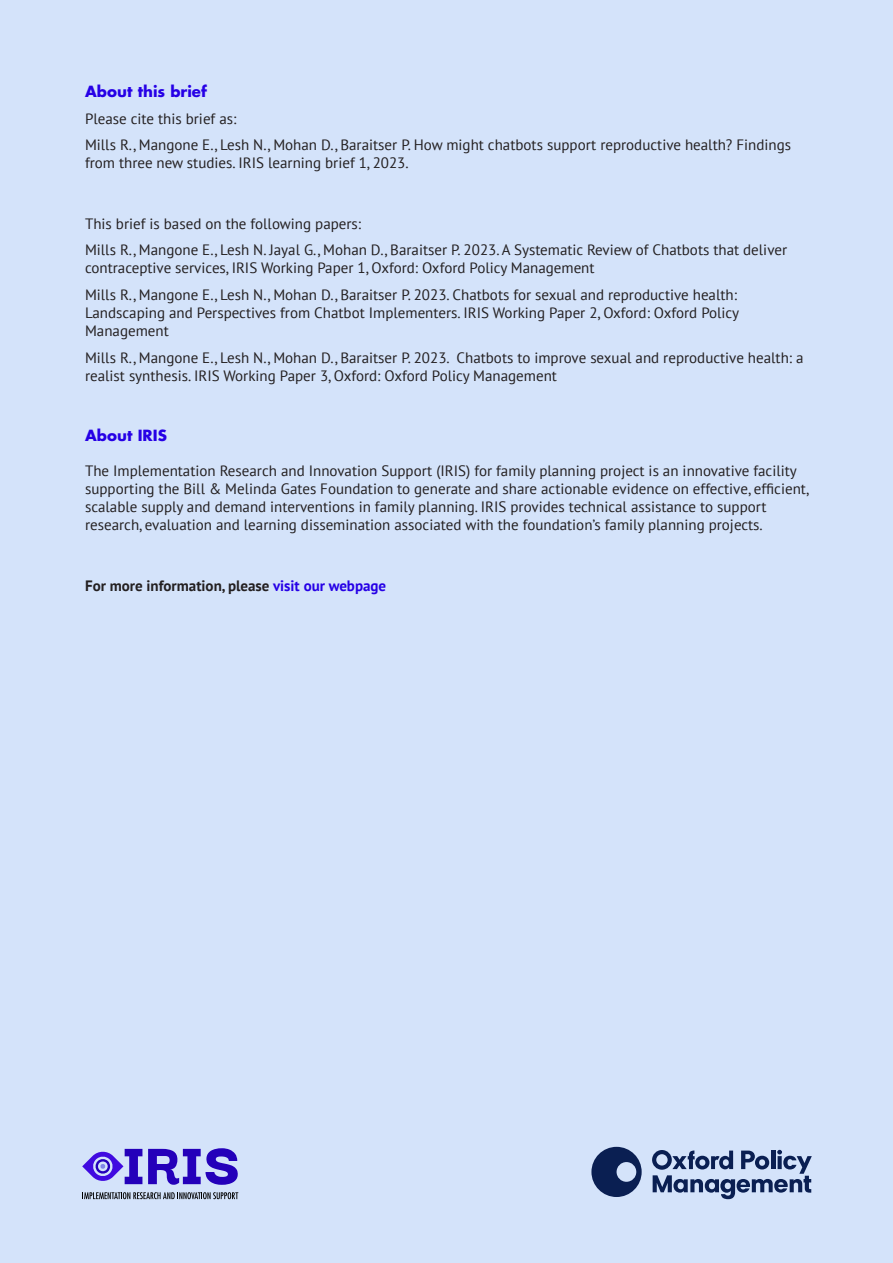
<style>
.page{position:relative;width:893px;height:1263px;background:#d4e3fa}
.page>*{position:absolute;margin:0;border:0;box-sizing:border-box;transform-origin:0 0}
.t1{font:15px/18px "PT Sans";color:#231f20}
.t2{font:700 15px "PT Sans";color:#231f20}
.heading_2{font:700 15px "Futura Std";letter-spacing:.005em;color:#2600e6}
.s1{color:#2600e6}
</style>
<div class="page">
<svg style="left:148px;top:1148px;width:90px;height:37px"></svg>
<svg style="left:82px;top:1149px;width:60px;height:35px"></svg>
<svg style="left:82px;top:1192px;width:156px;height:7px"></svg>
<svg style="left:591px;top:1147px;width:51px;height:50px"></svg>
<svg style="left:652px;top:1150px;width:160px;height:49px"></svg>
<p class="heading_2" style="left:85px;top:82px;width:123px">About this brief</p>
<p class="t1" style="left:85px;top:109px;width:153px">Please cite this brief as:</p>
<p class="t1" style="left:85px;top:136px;width:708px">Mills R., Mangone E., Lesh N., Mohan D., Baraitser P. How might chatbots support reproductive health? Findings from three new studies. IRIS learning brief 1, 2023.</p>
<p class="t1" style="left:85px;top:214px;width:278px">This brief is based on the following papers:</p>
<p class="t1" style="left:85px;top:241px;width:704px">Mills R., Mangone E., Lesh N. Jayal G., Mohan D., Baraitser P. 2023. A Systematic Review of Chatbots that deliver contraceptive services, IRIS Working Paper 1, Oxford: Oxford Policy Management</p>
<p class="t1" style="left:85px;top:285px;width:656px">Mills R., Mangone E., Lesh N., Mohan D., Baraitser P. 2023. Chatbots for sexual and reproductive health:<br>Landscaping and Perspectives from Chatbot Implementers. IRIS Working Paper 2, Oxford: Oxford Policy<br>Management</p>
<p class="t1" style="left:85px;top:348px;width:720px">Mills R., Mangone E., Lesh N., Mohan D., Baraitser P. 2023. Chatbots to improve sexual and reproductive health: a realist synthesis. IRIS Working Paper 3, Oxford: Oxford Policy Management</p>
<p class="heading_2" style="left:85px;top:425px;width:83px">About IRIS</p>
<p class="t1" style="left:85px;top:461px;width:726px">The Implementation Research and Innovation Support (IRIS) for family planning project is an innovative facility supporting the Bill &amp; Melinda Gates Foundation to generate and share actionable evidence on effective, efficient, scalable supply and demand interventions in family planning. IRIS provides technical assistance to support research, evaluation and learning dissemination associated with the foundation’s family planning projects.</p>
<p class="t2" style="left:85px;top:575px;width:303px">For more information, please <span class="s1">visit our webpage</span></p>
</div>
